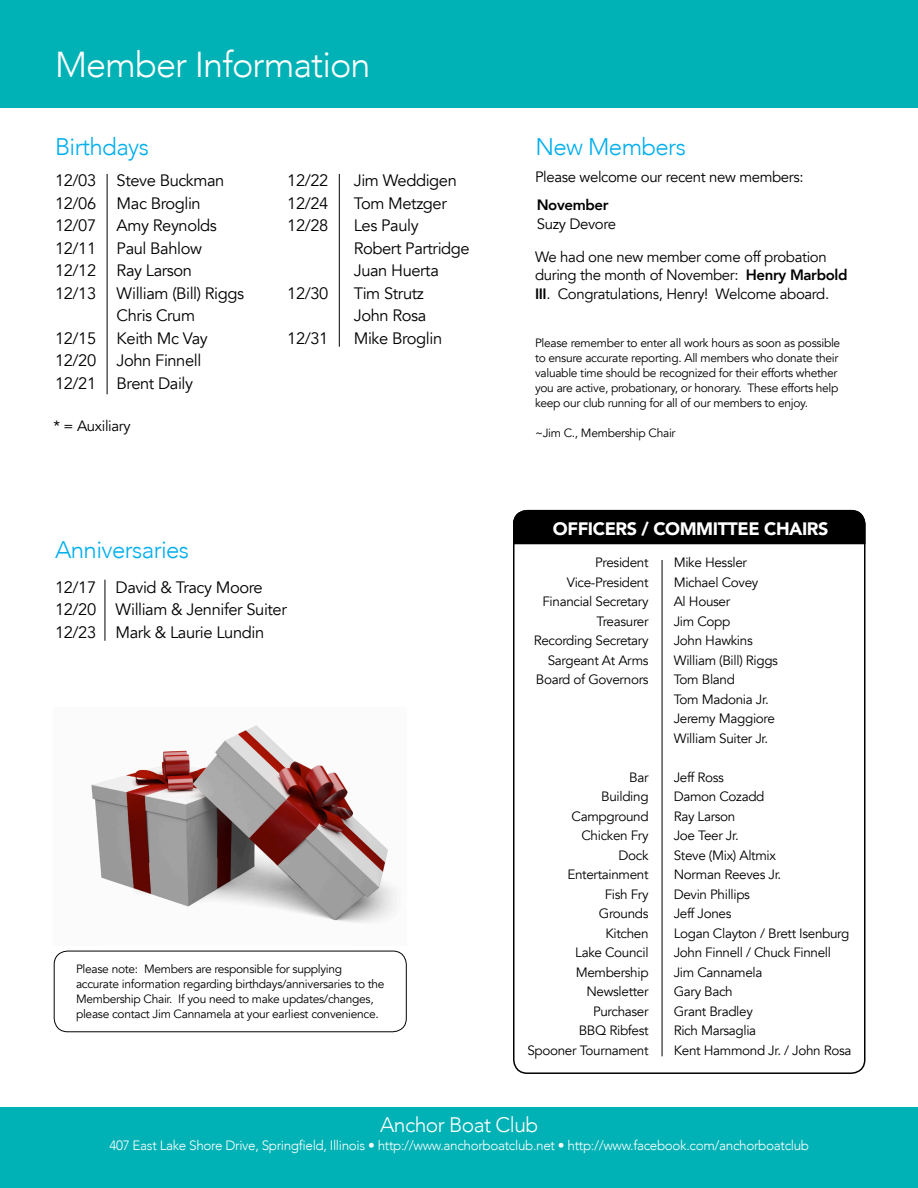
<style>
.page{position:relative;width:918px;height:1188px;background:#fff}
.page>*{position:absolute;margin:0;border:0;box-sizing:border-box;transform-origin:0 0}
.t1{font:300 36px "Avenir";letter-spacing:-.025em;color:#fff}
.t2{font:300 24px "Avenir";letter-spacing:-.025em;color:#00aeee}
.t3{font:300 21px "Avenir";letter-spacing:-.025em;color:#fff}
.t4{font:900 18px "Avenir";letter-spacing:-.025em;color:#fff}
.t5{font:16.5px/22.5px "Avenir";letter-spacing:-.025em;color:#000;text-align:justify}
.t6{font:15px/18.8px "Avenir";letter-spacing:-.025em;color:#000}
.t7{font:800 15px "Avenir";letter-spacing:-.025em;color:#000}
.t8{font:13.5px/19.5px "Avenir";letter-spacing:-.025em;color:#000}
.t9{font:300 13.5px "Avenir";letter-spacing:-.025em;color:#fff}
.t10{font:12px/15px "Avenir";letter-spacing:-.025em;color:#000}
.s1{font-weight:800}
</style>
<div class="page">
<div style="left:0;top:0;width:918px;height:108px;background:#00b2b5"></div>
<div style="left:0;top:1107px;width:918px;height:81px;background:#00b2b5"></div>
<div style="left:54px;top:951px;width:352px;height:81px;border:1px solid #000;border-radius:14px"></div>
<div style="left:513px;top:510px;width:353px;height:564px;border:2px solid #000;border-radius:14px"></div>
<svg style="left:513px;top:509px;width:353px;height:37px;background:#131313"></svg>
<hr style="left:339px;top:174px;width:1px;height:173px;background:#000">
<hr style="left:107px;top:174px;width:1px;height:220px;background:#000">
<hr style="left:105px;top:580px;width:1px;height:61px;background:#000">
<hr style="left:662px;top:560px;width:1px;height:496px;background:#000">
<img style="left:91px;top:725px;width:307px;height:198px">
<h1 class="t1" style="left:55px;top:40px;width:317px">Member Information</h1>
<h2 class="t2" style="left:55px;top:131px;width:95px">Birthdays</h2>
<p class="t5" style="left:117px;top:170px;width:129px;text-align:left">Steve Buckman<br>Mac Broglin<br>Amy Reynolds<br>Paul Bahlow<br>Ray Larson<br>William (Bill) Riggs<br>Chris Crum<br>Keith Mc Vay<br>John Finnell<br>Brent Daily</p>
<p class="t5" style="left:354px;top:170px;width:117px;text-align:left">Jim Weddigen<br>Tom Metzger<br>Les Pauly<br>Robert Partridge<br>Juan Huerta<br>Tim Strutz<br>John Rosa<br>Mike Broglin</p>
<p class="t5" style="left:55px;top:170px;width:43px">12/03<br>12/06<br>12/07<br>12/11<br>12/12<br>12/13</p>
<p class="t5" style="left:55px;top:327px;width:43px">12/15<br>12/20<br>12/21</p>
<p class="t5" style="left:287px;top:170px;width:43px">12/22<br>12/24<br>12/28</p>
<p class="t5" style="left:287px;top:282px;width:43px">12/30</p>
<p class="t5" style="left:287px;top:327px;width:43px">12/31</p>
<p class="t6" style="left:54px;top:417px;width:79px">* = Auxiliary</p>
<h2 class="t2" style="left:55px;top:534px;width:136px">Anniversaries</h2>
<p class="t5" style="left:116px;top:576px;width:173px;text-align:left">David &amp; Tracy Moore<br>William &amp; Jennifer Suiter<br>Mark &amp; Laurie Lundin</p>
<p class="t5" style="left:55px;top:576px;width:43px">12/17<br>12/20<br>12/23</p>
<p class="t10" style="left:76px;top:962px;width:310px">Please note: Members are responsible for supplying accurate information regarding birthdays/anniversaries to the Membership Chair. If you need to make updates/changes, please contact Jim Cannamela at your earliest convenience.</p>
<h2 class="t2" style="left:535px;top:130px;width:152px">New Members</h2>
<p class="t6" style="left:535px;top:168px;width:270px">Please welcome our recent new members:</p>
<p class="t7" style="left:537px;top:195px;width:73px">November</p>
<p class="t6" style="left:537px;top:215px;width:81px">Suzy Devore</p>
<p class="t6" style="left:535px;top:247px;width:314px">We had one new member come off probation during the month of November: <span class="s1">Henry Marbold<br>III</span>. Congratulations, Henry! Welcome aboard.</p>
<p class="t10" style="left:535px;top:335px;width:307px">Please remember to enter all work hours as soon as possible to ensure accurate reporting. All members who donate their valuable time should be recognized for their efforts whether you are active, probationary, or honorary. These efforts help keep our club running for all of our members to enjoy.</p>
<p class="t10" style="left:535px;top:425px;width:142px">~Jim C., Membership Chair</p>
<h3 class="t4" style="left:553px;top:517px;width:277px">OFFICERS / COMMITTEE CHAIRS</h3>
<p class="t8" style="left:534px;top:553px;width:116px;text-align:right">President<br>Vice-President<br>Financial Secretary<br>Treasurer<br>Recording Secretary<br>Sargeant At Arms<br>Board of Governors</p>
<p class="t8" style="left:527px;top:768px;width:123px;text-align:right">Bar<br>Building<br>Campground<br>Chicken Fry<br>Dock<br>Entertainment<br>Fish Fry<br>Grounds<br>Kitchen<br>Lake Council<br>Membership<br>Newsletter<br>Purchaser<br>BBQ Ribfest<br>Spooner Tournament</p>
<p class="t8" style="left:674px;top:553px;width:106px">Mike Hessler<br>Michael Covey<br>Al Houser<br>Jim Copp<br>John Hawkins<br>William (Bill) Riggs<br>Tom Bland<br>Tom Madonia Jr.<br>Jeremy Maggiore<br>William Suiter Jr.</p>
<p class="t8" style="left:674px;top:768px;width:179px">Jeff Ross<br>Damon Cozadd<br>Ray Larson<br>Joe Teer Jr.<br>Steve (Mix) Altmix<br>Norman Reeves Jr.<br>Devin Phillips<br>Jeff Jones<br>Logan Clayton / Brett Isenburg<br>John Finnell / Chuck Finnell<br>Jim Cannamela<br>Gary Bach<br>Grant Bradley<br>Rich Marsaglia<br>Kent Hammond Jr. / John Rosa</p>
<h3 class="t3" style="left:380px;top:1111px;width:160px">Anchor Boat Club</h3>
<p class="t9" style="left:109px;top:1136px;width:701px">407 East Lake Shore Drive, Springfield, Illinois • http://www.anchorboatclub.net • http://www.facebook.com/anchorboatclub</p>
</div>
